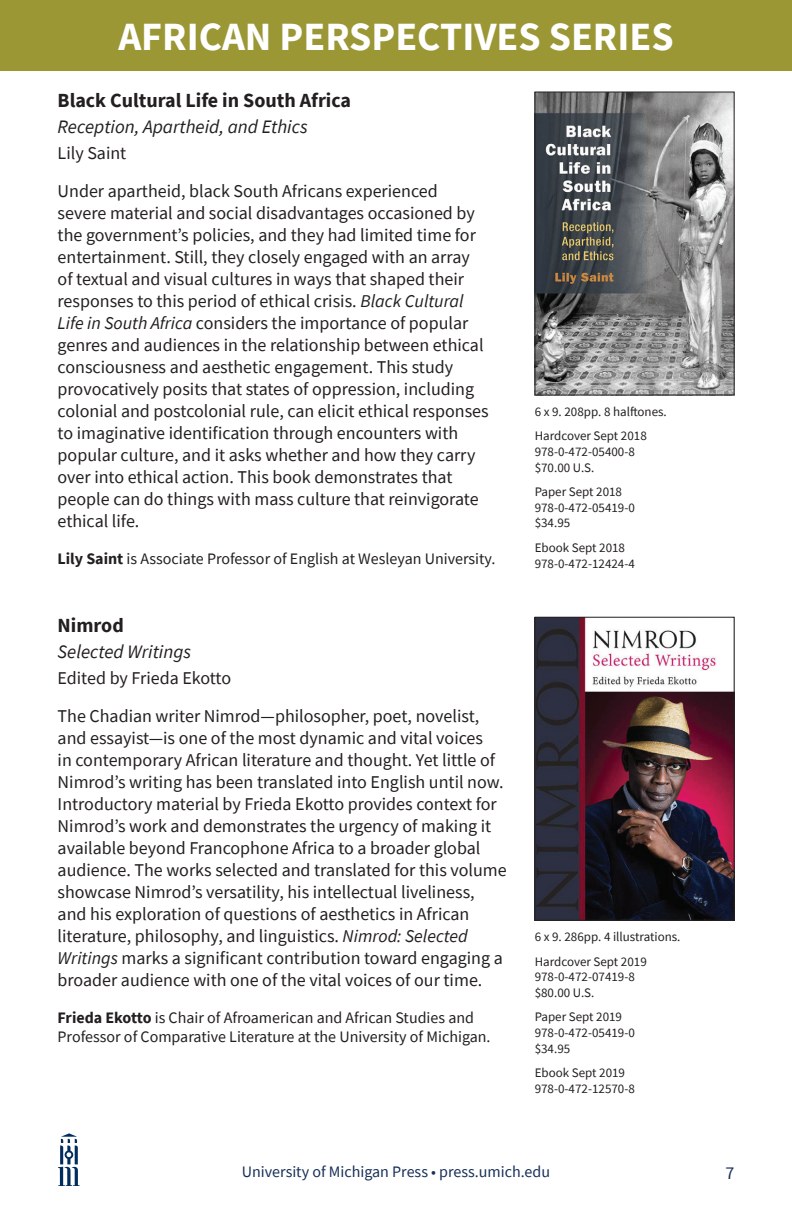
<style>
.page{position:relative;width:792px;height:1224px;background:#fff}
.page>*{position:absolute;margin:0;border:0;box-sizing:border-box;transform-origin:0 0}
.t1{font:700 40px "Source Sans Pro";color:#fff}
.ct{font:700 20px "Source Sans Pro";color:#231f20}
.cs{font:italic 19px "Source Sans Pro";color:#231f20}
.au{font:18px/22px "Source Sans Pro";color:#231f20}
.t2{font:18px "Source Sans Pro";color:#172f58}
.bio{font:16px/19.2px "Source Sans Pro";color:#231f20}
.t3{font:16px "Source Sans Pro";color:#172f58}
.en{font:13px "Source Sans Pro";color:#231f20}
.enf{font:13px "Source Sans Pro";color:#231f20}
.s1{font-style:italic}
.s2{font-weight:700}
</style>
<div class="page">
<div style="left:0;top:0;width:792px;height:71px;background:#9b9735"></div>
<svg style="left:58px;top:1133px;width:22px;height:53px"></svg>
<img style="left:537px;top:619px;width:195px;height:300px">
<div style="left:535px;top:617px;width:199px;height:304px;border:1px solid #231f20"></div>
<img style="left:537px;top:94px;width:195px;height:299px">
<div style="left:535px;top:92px;width:199px;height:303px;border:1px solid #231f20"></div>
<p class="t1" style="left:118px;top:9px;width:557px">AFRICAN PERSPECTIVES SERIES</p>
<p class="ct" style="left:58px;top:87px;width:295px">Black Cultural Life in South Africa</p>
<p class="cs" style="left:58px;top:114px;width:252px">Reception, Apartheid, and Ethics</p>
<p class="au" style="left:58px;top:142px;width:70px">Lily Saint</p>
<p class="au" style="left:58px;top:180px;width:433px">Under apartheid, black South Africans experienced severe material and social disadvantages occasioned by the government’s policies, and they had limited time for entertainment. Still, they closely engaged with an array of textual and visual cultures in ways that shaped their responses to this period of ethical crisis. <span class="s1">Black Cultural Life in South Africa</span> considers the importance of popular genres and audiences in the relationship between ethical consciousness and aesthetic engagement. This study provocatively posits that states of oppression, including colonial and postcolonial rule, can elicit ethical responses to imaginative identification through encounters with popular culture, and it asks whether and how they carry over into ethical action. This book demonstrates that people can do things with mass culture that reinvigorate ethical life.</p>
<p class="bio" style="left:58px;top:549px;width:439px"><span class="s2">Lily Saint</span> is Associate Professor of English at Wesleyan University.</p>
<p class="ct" style="left:58px;top:612px;width:68px">Nimrod</p>
<p class="cs" style="left:58px;top:640px;width:135px">Selected Writings</p>
<p class="au" style="left:58px;top:667px;width:175px">Edited by Frieda Ekotto</p>
<p class="au" style="left:58px;top:705px;width:451px">The Chadian writer Nimrod—philosopher, poet, novelist, and essayist—is one of the most dynamic and vital voices<br>in contemporary African literature and thought. Yet little of Nimrod’s writing has been translated into English until now.<br>Introductory material by Frieda Ekotto provides context for Nimrod’s work and demonstrates the urgency of making it available beyond Francophone Africa to a broader global audience. The works selected and translated for this volume showcase Nimrod’s versatility, his intellectual liveliness, and his exploration of questions of aesthetics in African literature, philosophy, and linguistics. <span class="s1">Nimrod: Selected Writings</span> marks a significant contribution toward engaging a broader audience with one of the vital voices of our time.</p>
<p class="bio" style="left:58px;top:1008px;width:435px"><span class="s2">Frieda Ekotto</span> is Chair of Afroamerican and African Studies and<br>Professor of Comparative Literature at the University of Michigan.</p>
<p class="enf" style="left:535px;top:403px;width:134px">6 x 9. 208pp. 8 halftones.</p>
<p class="enf" style="left:535px;top:428px;width:114px">Hardcover Sept 2018</p>
<p class="en" style="left:535px;top:443px;width:102px">978-0-472-05400-8</p>
<p class="en" style="left:535px;top:459px;width:61px">$70.00 U.S.</p>
<p class="enf" style="left:535px;top:484px;width:89px">Paper Sept 2018</p>
<p class="en" style="left:535px;top:499px;width:102px">978-0-472-05419-0</p>
<p class="en" style="left:535px;top:515px;width:37px">$34.95</p>
<p class="enf" style="left:535px;top:539px;width:92px">Ebook Sept 2018</p>
<p class="en" style="left:535px;top:555px;width:102px">978-0-472-12424-4</p>
<p class="enf" style="left:535px;top:928px;width:147px">6 x 9. 286pp. 4 illustrations.</p>
<p class="enf" style="left:535px;top:953px;width:114px">Hardcover Sept 2019</p>
<p class="en" style="left:535px;top:969px;width:102px">978-0-472-07419-8</p>
<p class="en" style="left:535px;top:984px;width:61px">$80.00 U.S.</p>
<p class="enf" style="left:535px;top:1009px;width:89px">Paper Sept 2019</p>
<p class="en" style="left:535px;top:1024px;width:102px">978-0-472-05419-0</p>
<p class="en" style="left:535px;top:1040px;width:37px">$34.95</p>
<p class="enf" style="left:535px;top:1065px;width:92px">Ebook Sept 2019</p>
<p class="en" style="left:535px;top:1080px;width:102px">978-0-472-12570-8</p>
<p class="t3" style="left:242px;top:1162px;width:310px">University of Michigan Press • press.umich.edu</p>
<p class="t2" style="left:725px;top:1161px;width:10px">7</p>
</div>
